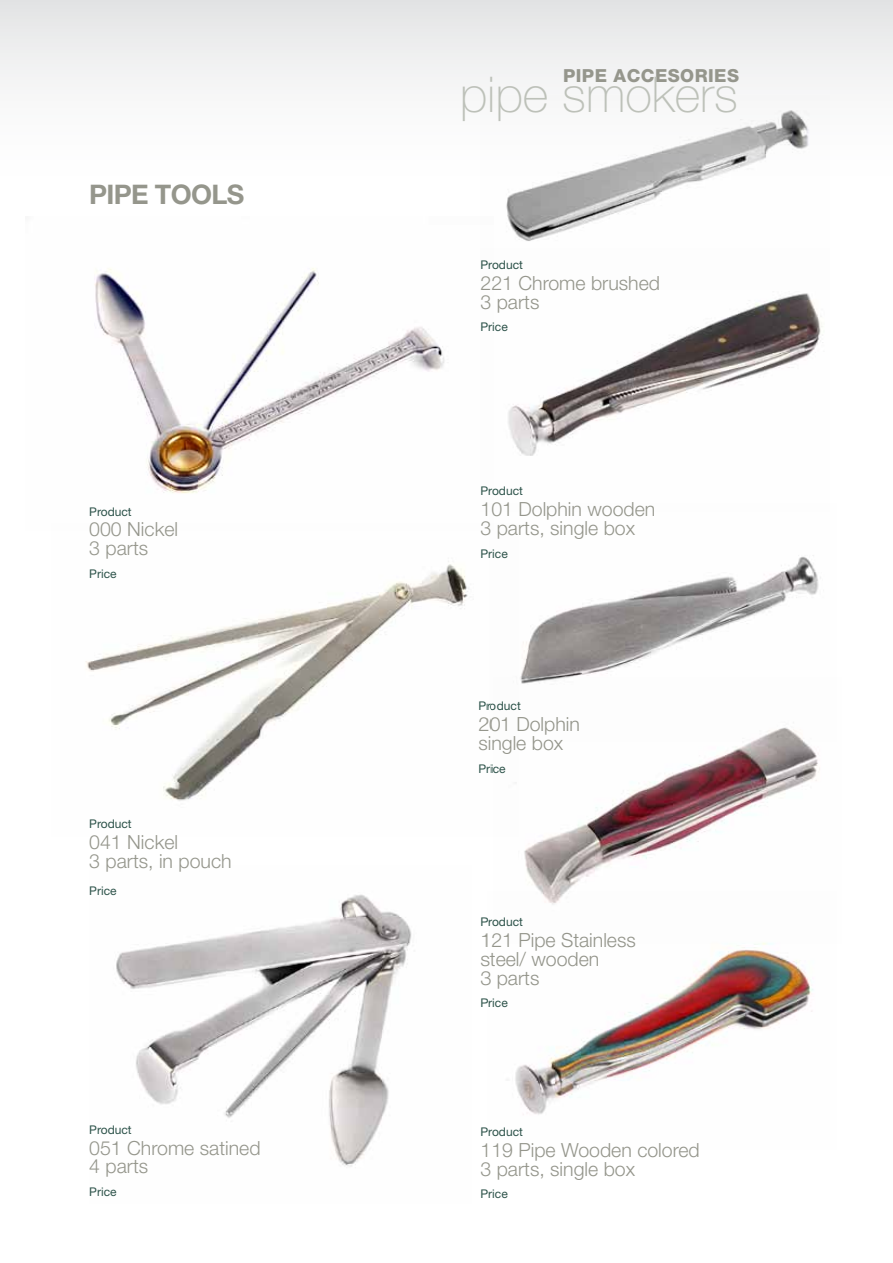
<style>
.page{position:relative;width:893px;height:1263px;background:#fff}
.page>*{position:absolute;margin:0;border:0;box-sizing:border-box;transform-origin:0 0}
.t1{font:100 49.35px "Helvetica Neue";color:#bdc1b9}
.t2{font:700 27px "Helvetica Neue";letter-spacing:-.025em;color:#95968c}
.t3{font:300 19.5px/18.8px "Helvetica Neue";color:#95968c}
.t4{font:800 18px "Helvetica Neue";letter-spacing:.025em;color:#95968c}
.t5{font:12px "Helvetica Neue";color:#2d534a}
</style>
<div class="page">
<div style="left:0;top:0;width:893px;height:202px;background:linear-gradient(to bottom,#e6e7e8,#fff)"></div>
<img style="left:116px;top:894px;width:296px;height:273px">
<img style="left:480px;top:96px;width:349px;height:145px">
<img style="left:94px;top:217px;width:399px;height:277px">
<img style="left:85px;top:561px;width:384px;height:240px">
<img style="left:520px;top:555px;width:301px;height:123px">
<img style="left:480px;top:248px;width:343px;height:246px">
<img style="left:515px;top:678px;width:305px;height:213px">
<img style="left:515px;top:891px;width:298px;height:224px">
<h2 class="t2" style="left:89px;top:178px;width:156px">PIPE TOOLS</h2>
<p class="t5" style="left:89px;top:504px;width:44px">Product</p>
<p class="t3" style="left:89px;top:520px;width:90px">000 Nickel<br>3 parts</p>
<p class="t5" style="left:89px;top:567px;width:29px">Price</p>
<p class="t5" style="left:89px;top:817px;width:44px">Product</p>
<p class="t3" style="left:89px;top:832px;width:144px">041 Nickel<br>3 parts, in pouch</p>
<p class="t5" style="left:89px;top:883px;width:29px">Price</p>
<p class="t5" style="left:89px;top:1122px;width:44px">Product</p>
<p class="t3" style="left:89px;top:1138px;width:173px">051 Chrome satined<br>4 parts</p>
<p class="t5" style="left:89px;top:1185px;width:29px">Price</p>
<p class="t4" style="left:563px;top:65px;width:177px">PIPE ACCESORIES</p>
<h1 class="t1" style="left:460px;top:67px;width:279px">pipe smokers</h1>
<p class="t5" style="left:480px;top:257px;width:44px">Product</p>
<p class="t3" style="left:480px;top:273px;width:181px">221 Chrome brushed<br>3 parts</p>
<p class="t5" style="left:480px;top:320px;width:29px">Price</p>
<p class="t5" style="left:480px;top:484px;width:44px">Product</p>
<p class="t3" style="left:480px;top:499px;width:176px">101 Dolphin wooden<br>3 parts, single box</p>
<p class="t5" style="left:480px;top:546px;width:29px">Price</p>
<p class="t5" style="left:478px;top:699px;width:44px">Product</p>
<p class="t3" style="left:478px;top:715px;width:103px">201 Dolphin single box</p>
<p class="t5" style="left:478px;top:761px;width:29px">Price</p>
<p class="t5" style="left:480px;top:915px;width:44px">Product</p>
<p class="t3" style="left:480px;top:930px;width:157px">121 Pipe Stainless steel/ wooden<br>3 parts</p>
<p class="t5" style="left:480px;top:996px;width:29px">Price</p>
<p class="t5" style="left:480px;top:1124px;width:44px">Product</p>
<p class="t3" style="left:480px;top:1140px;width:221px">119 Pipe Wooden colored<br>3 parts, single box</p>
<p class="t5" style="left:480px;top:1187px;width:29px">Price</p>
</div>
